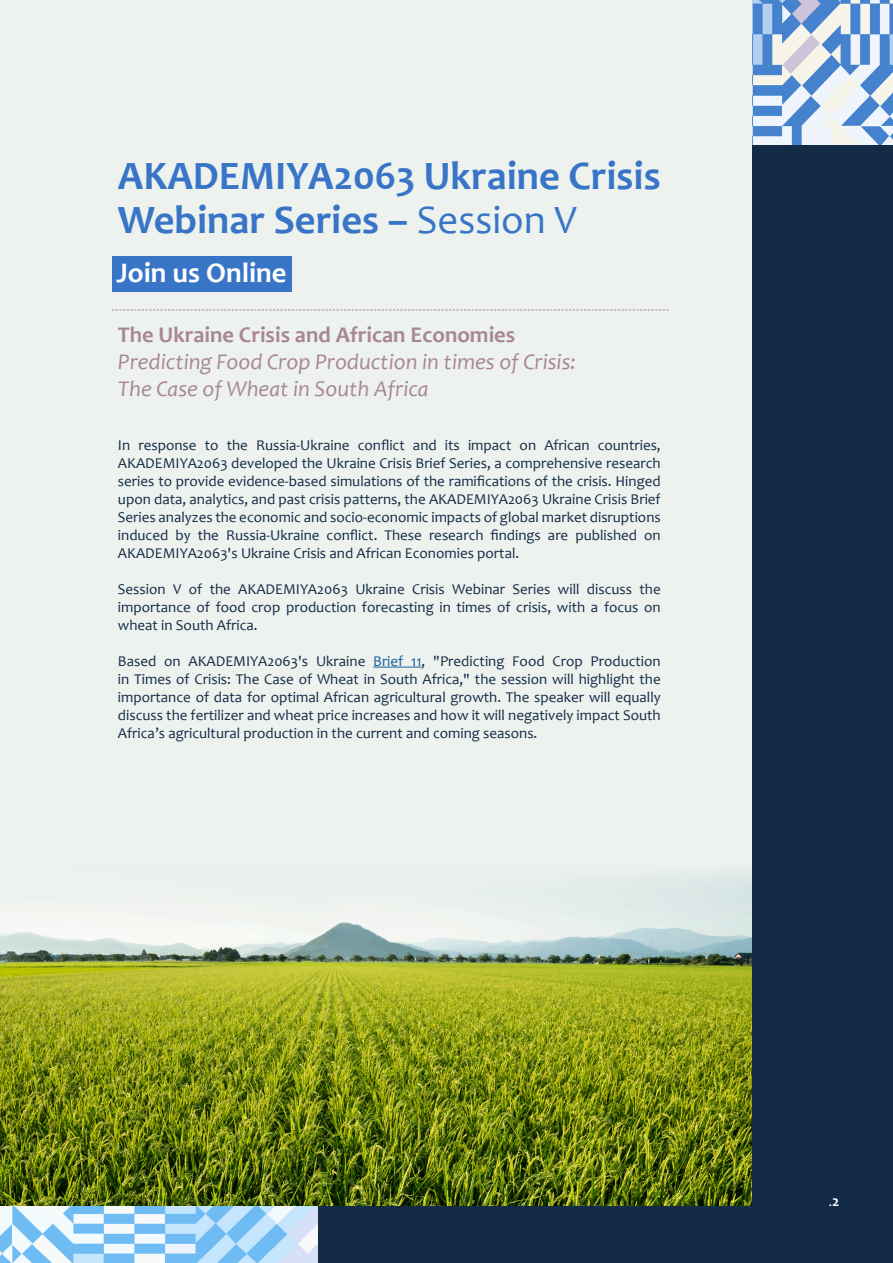
<style>
.page{position:relative;width:893px;height:1263px;background:#edf2ee}
.page>*{position:absolute;margin:0;border:0;box-sizing:border-box;transform-origin:0 0}
.t1{font:700 40.5px/43.8px "Candara";color:#3875c7}
.t2{font:700 28.5px "Candara";color:#fff}
.t3{font:italic 22.5px "Candara";color:#a88794}
.t4{font:700 22.5px "Candara";color:#a88794}
.t5{font:15px/18px "Candara";color:#142b47;text-align:justify}
.calibri_regular_body{font:15px "Myriad Pro";color:#fff}
.s1{font-weight:400}
.s2{color:#175d9e}
.s3{font-family:"Candara";font-weight:700}
</style>
<div class="page">
<img style="left:0;top:872px;width:752px;height:335px">
<div style="left:752px;top:0;width:141px;height:1263px;background:#142b47"></div>
<img style="left:752px;top:0;width:141px;height:144px">
<div style="left:0;top:1207px;width:788px;height:56px;background:#142b47"></div>
<img style="left:0;top:1206px;width:317px;height:57px">
<hr style="left:373px;top:667px;width:49px;height:1px;background:#175d9e">
<svg style="left:112px;top:310px;width:557px;height:1px"></svg>
<div style="left:112px;top:256px;width:179px;height:36px;background:#3875c7"></div>
<p class="t1" style="left:118px;top:153px;width:544px">AKADEMIYA2063 Ukraine Crisis<br>Webinar Series – <span class="s1">Session V</span></p>
<p class="t2" style="left:116px;top:255px;width:172px">Join us Online</p>
<p class="t4" style="left:118px;top:321px;width:399px">The Ukraine Crisis and African Economies</p>
<p class="t3" style="left:118px;top:348px;width:460px">Predicting Food Crop Production in times of Crisis:</p>
<p class="t3" style="left:118px;top:375px;width:312px">The Case of Wheat in South Africa</p>
<p class="t5" style="left:118px;top:436px;width:544px">In response to the Russia-Ukraine conflict and its impact on African countries, AKADEMIYA2063 developed the Ukraine Crisis Brief Series, a comprehensive research series to provide evidence-based simulations of the ramifications of the crisis. Hinged upon data, analytics, and past crisis patterns, the AKADEMIYA2063 Ukraine Crisis Brief Series analyzes the economic and socio-economic impacts of global market disruptions induced by the Russia-Ukraine conflict. These research findings are published on AKADEMIYA2063's Ukraine Crisis and African Economies portal.</p>
<p class="t5" style="left:118px;top:580px;width:544px">Session V of the AKADEMIYA2063 Ukraine Crisis Webinar Series will discuss the importance of food crop production forecasting in times of crisis, with a focus on wheat in South Africa.</p>
<p class="t5" style="left:118px;top:652px;width:544px">Based on AKADEMIYA2063's Ukraine <span class="s2">Brief 11</span>, "Predicting Food Crop Production in Times of Crisis: The Case of Wheat in South Africa," the session will highlight the importance of data for optimal African agricultural growth. The speaker will equally discuss the fertilizer and wheat price increases and how it will negatively impact South Africa’s agricultural production in the current and coming seasons.</p>
<p class="calibri_regular_body" style="left:829px;top:1191px;width:12px">.<span class="s3">2</span></p>
</div>
